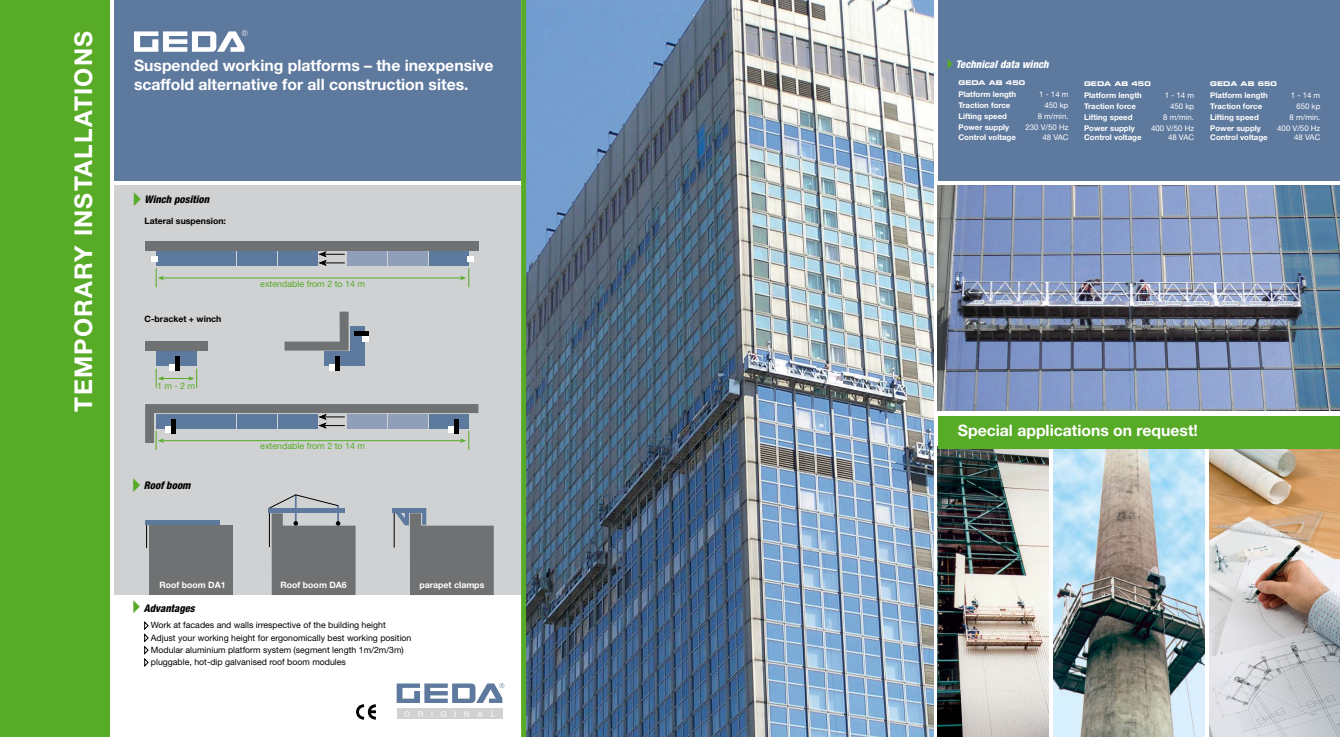
<style>
.page{position:relative;width:1340px;height:737px;background:#fff}
.page>*{position:absolute;margin:0;border:0;box-sizing:border-box;transform-origin:0 0}
.t1{font:700 24.5px "Helvetica Neue LT Std";letter-spacing:.05em;color:#fff}
.t2{font:700 15.75px/18.9px "Helvetica Neue LT Std";color:#fff}
.t3{font:italic 800 condensed 10.59px "Helvetica Neue LT Std";color:#fff}
.t4{font:italic 800 condensed 10.5px "Helvetica Neue LT Std";color:#000}
.t5{font:8.92px "Helvetica Neue LT Std";color:#57ab27}
.t6{font:8.75px/12.2px "Helvetica Neue LT Std";color:#000}
.t7{font:700 8.75px "Helvetica Neue LT Std";color:#fff}
.t8{font:700 8.75px "Helvetica Neue LT Std";color:#000}
.t9{font:700 7.88px "Helvetica Neue LT Std";color:#fff}
.t10{font:7.88px "Helvetica Neue LT Std";color:#fff}
.t11{font:6.48px "Eurostile LT Std Bold Ex 2";color:#fff}
.s1{color:#57ab27}
</style>
<div class="page">
<img style="left:1209px;top:448px;width:130px;height:289px">
<div style="left:114px;top:186px;width:407px;height:409px;background:#d0d1d2"></div>
<div style="left:938px;top:0;width:401px;height:181px;background:#5e799e"></div>
<img style="left:526px;top:0;width:407px;height:737px">
<div style="left:115px;top:0;width:405px;height:180px;background:#5e799e"></div>
<div style="left:0;top:0;width:109px;height:737px;background:#57ab27"></div>
<svg style="left:134px;top:30px;width:113px;height:22px"></svg>
<img style="left:938px;top:448px;width:110px;height:289px">
<img style="left:1053px;top:448px;width:151px;height:289px">
<img style="left:938px;top:186px;width:401px;height:225px">
<div style="left:938px;top:416px;width:401px;height:32px;background:#57ab27"></div>
<svg style="left:146px;top:525px;width:1px;height:23px"></svg>
<div style="left:149px;top:525px;width:84px;height:70px;background:#707172"></div>
<div style="left:145px;top:520px;width:74px;height:5px;background:#5e799e"></div>
<svg style="left:392px;top:508px;width:102px;height:87px"></svg>
<hr style="left:268px;top:508px;width:76px;height:4px;background:#5e799e">
<svg style="left:269px;top:494px;width:86px;height:101px"></svg>
<svg style="left:356px;top:704px;width:20px;height:16px"></svg>
<div style="left:396px;top:708px;width:106px;height:11px;background:#d0d1d2"></div>
<svg style="left:396px;top:683px;width:108px;height:20px"></svg>
<svg style="left:404px;top:711px;width:91px;height:6px"></svg>
<div style="left:521px;top:0;width:5px;height:737px;background:#57ab27"></div>
<svg style="left:284px;top:311px;width:64px;height:39px"></svg>
<div style="left:324px;top:352px;width:40px;height:14px;background:#5e799e"></div>
<div style="left:329px;top:364px;width:6px;height:7px;background:#fff"></div>
<div style="left:335px;top:356px;width:5px;height:15px;background:#000"></div>
<div style="left:350px;top:326px;width:14px;height:40px;background:#5e799e"></div>
<div style="left:362px;top:336px;width:7px;height:6px;background:#fff"></div>
<div style="left:354px;top:331px;width:15px;height:5px;background:#000"></div>
<svg style="left:145px;top:404px;width:333px;height:46px"></svg>
<div style="left:429px;top:414px;width:40px;height:14px;background:#5e799e"></div>
<div style="left:448px;top:426px;width:6px;height:7px;background:#fff"></div>
<div style="left:454px;top:419px;width:5px;height:14px;background:#000"></div>
<div style="left:145px;top:342px;width:63px;height:9px;background:#707172"></div>
<div style="left:156px;top:352px;width:40px;height:14px;background:#5e799e"></div>
<div style="left:169px;top:364px;width:6px;height:7px;background:#fff"></div>
<div style="left:175px;top:356px;width:5px;height:15px;background:#000"></div>
<svg style="left:156px;top:369px;width:41px;height:19px"></svg>
<div style="left:237px;top:251px;width:40px;height:15px;background:#5e799e"></div>
<div style="left:278px;top:251px;width:39px;height:15px;background:#5e799e"></div>
<div style="left:145px;top:241px;width:333px;height:9px;background:#707172"></div>
<div style="left:156px;top:251px;width:39px;height:15px;background:#5e799e"></div>
<svg style="left:151px;top:256px;width:7px;height:5px"></svg>
<div style="left:196px;top:251px;width:40px;height:15px;background:#5e799e"></div>
<hr style="left:163px;top:277px;width:298px;height:1px;background:#57ab27">
<svg style="left:156px;top:268px;width:8px;height:19px"></svg>
<svg style="left:460px;top:268px;width:9px;height:19px"></svg>
<div style="left:347px;top:251px;width:40px;height:15px;background:#919eba"></div>
<div style="left:388px;top:251px;width:40px;height:15px;background:#919eba"></div>
<svg style="left:317px;top:250px;width:28px;height:16px"></svg>
<div style="left:429px;top:251px;width:40px;height:15px;background:#5e799e"></div>
<svg style="left:467px;top:256px;width:6px;height:5px"></svg>
<svg style="left:144px;top:621px;width:5px;height:46px"></svg>
<h1 class="t1" style="left:68px;top:411px;width:382px;rotate:-90deg">TEMPORARY INSTALLATIONS</h1>
<h2 class="t2" style="left:134px;top:55px;width:361px">Suspended working platforms – the inexpensive scaffold alternative for all construction sites.</h2>
<p class="t4" style="left:144px;top:193px;width:66px">Winch position</p>
<p class="t8" style="left:144px;top:215px;width:83px">Lateral suspension:</p>
<p class="t8" style="left:144px;top:313px;width:78px">C-bracket + winch</p>
<p class="t5" style="left:157px;top:380px;width:39px">1 m - 2 m</p>
<p class="t4" style="left:125px;top:479px;width:67px"><span class="s1">✔</span>Roof boom</p>
<p class="t5" style="left:260px;top:278px;width:106px">extendable from 2 to 14 m</p>
<p class="t5" style="left:260px;top:441px;width:106px">extendable from 2 to 14 m</p>
<p class="t7" style="left:159px;top:579px;width:68px">Roof boom DA1</p>
<p class="t4" style="left:133px;top:601px;width:63px"><span class="s1">▸</span> Advantages</p>
<p class="t6" style="left:151px;top:619px;width:262px">Work at facades and walls irrespective of the building height Adjust your working height for ergonomically best working position Modular aluminium platform system (segment length 1m/2m/3m) pluggable, hot-dip galvanised roof boom modules</p>
<p class="t7" style="left:280px;top:579px;width:68px">Roof boom DA6</p>
<p class="t7" style="left:419px;top:579px;width:66px">parapet clamps</p>
<p class="t3" style="left:947px;top:58px;width:103px"><span class="s1">▸</span> Technical data winch</p>
<p class="t11" style="left:958px;top:78px;width:68px">GEDA AB 450</p>
<p class="t9" style="left:958px;top:90px;width:59px">Platform length</p>
<p class="t10" style="left:1039px;top:90px;width:31px">1 - 14 m</p>
<p class="t9" style="left:958px;top:101px;width:53px">Traction force</p>
<p class="t10" style="left:1044px;top:101px;width:26px">450 kp</p>
<p class="t9" style="left:958px;top:112px;width:50px">Lifting speed</p>
<p class="t10" style="left:1037px;top:112px;width:32px">8 m/min.</p>
<p class="t9" style="left:958px;top:122px;width:52px">Power supply</p>
<p class="t10" style="left:1025px;top:123px;width:45px">230 V/50 Hz</p>
<p class="t9" style="left:958px;top:132px;width:59px">Control voltage</p>
<p class="t10" style="left:1042px;top:132px;width:28px">48 VAC</p>
<p class="t11" style="left:1084px;top:79px;width:68px">GEDA AB 450</p>
<p class="t9" style="left:1084px;top:90px;width:59px">Platform length</p>
<p class="t10" style="left:1164px;top:90px;width:31px">1 - 14 m</p>
<p class="t9" style="left:1084px;top:101px;width:53px">Traction force</p>
<p class="t10" style="left:1170px;top:101px;width:26px">450 kp</p>
<p class="t9" style="left:1084px;top:112px;width:50px">Lifting speed</p>
<p class="t10" style="left:1163px;top:112px;width:32px">8 m/min.</p>
<p class="t9" style="left:1084px;top:123px;width:52px">Power supply</p>
<p class="t10" style="left:1151px;top:123px;width:45px">400 V/50 Hz</p>
<p class="t9" style="left:1084px;top:133px;width:59px">Control voltage</p>
<p class="t10" style="left:1167px;top:133px;width:28px">48 VAC</p>
<p class="t11" style="left:1210px;top:79px;width:68px">GEDA AB 650</p>
<p class="t9" style="left:1210px;top:90px;width:59px">Platform length</p>
<p class="t10" style="left:1290px;top:90px;width:31px">1 - 14 m</p>
<p class="t9" style="left:1210px;top:101px;width:53px">Traction force</p>
<p class="t10" style="left:1296px;top:101px;width:26px">650 kp</p>
<p class="t9" style="left:1210px;top:112px;width:50px">Lifting speed</p>
<p class="t10" style="left:1289px;top:112px;width:32px">8 m/min.</p>
<p class="t9" style="left:1210px;top:123px;width:52px">Power supply</p>
<p class="t10" style="left:1277px;top:123px;width:45px">400 V/50 Hz</p>
<p class="t9" style="left:1210px;top:133px;width:59px">Control voltage</p>
<p class="t10" style="left:1294px;top:133px;width:28px">48 VAC</p>
<h2 class="t2" style="left:957px;top:420px;width:241px">Special applications on request!</h2>
</div>
